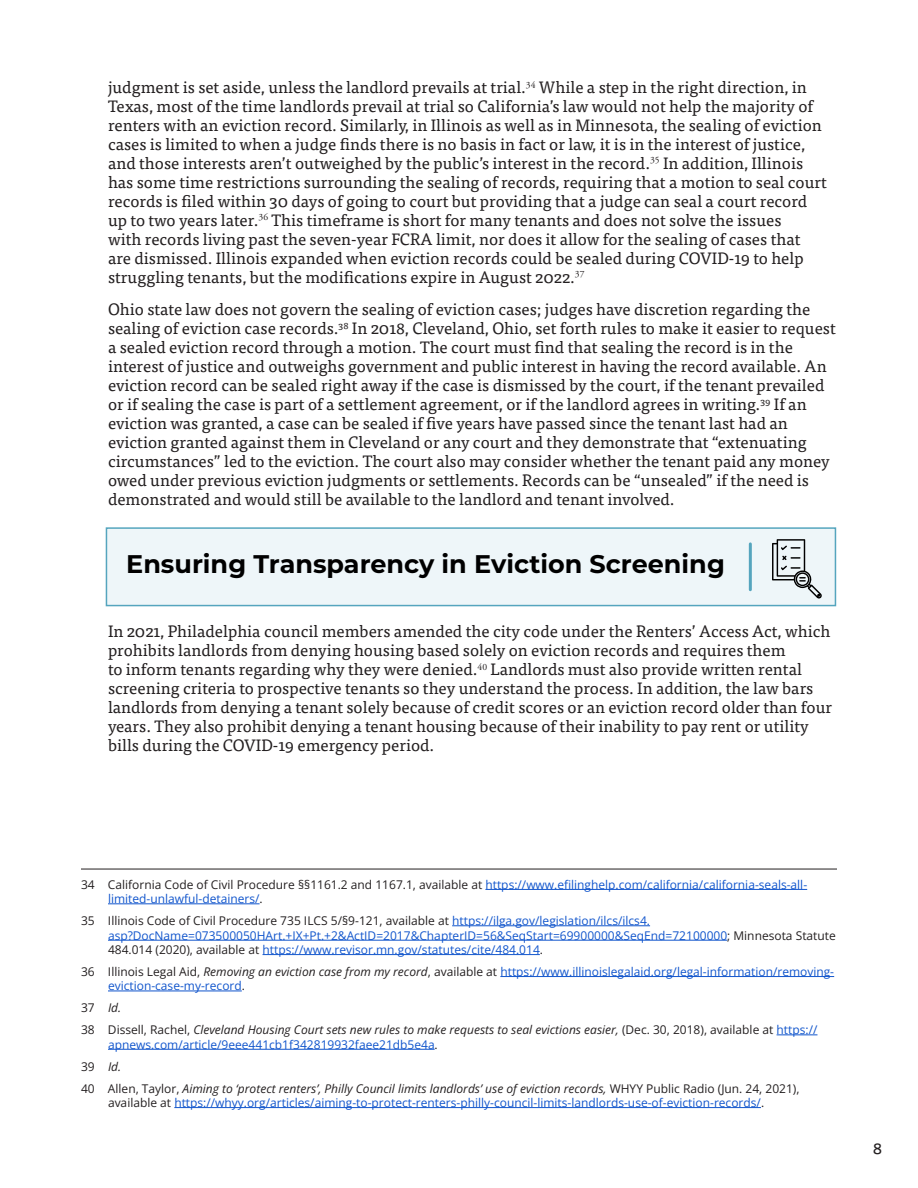
<style>
.page{position:relative;width:918px;height:1188px;background:#fff}
.page>*{position:absolute;margin:0;border:0;box-sizing:border-box;transform-origin:0 0}
.t1{font:700 25.5px "Montserrat";color:#000}
._6__Youth_Evictions{font:16.5px/19px "Tisa Pro";color:#231f20}
.t2{font:16.5px "Tisa Sans Pro";color:#231f20}
._2__Footnotes_Youth{font:12px/14.4px "Open Sans";color:#15c}
._2__Footnotes_Youth-2{font:italic 12px/14.4px "Open Sans";color:#231f20}
.s1{color:#231f20}
.s2{font-style:italic;color:#231f20}
.s3{font-style:normal}
.s4{font-style:normal;color:#15c}
</style>
<div class="page">
<div style="left:106px;top:528px;width:729px;height:78px;background:#eef6f9"></div>
<div style="left:106px;top:527px;width:730px;height:79px;border:2px solid #55a5be"></div>
<svg style="left:772px;top:539px;width:50px;height:60px"></svg>
<hr style="left:749px;top:544px;width:3px;height:46px;background:#55a5be">
<hr style="left:81px;top:869px;width:756px;height:1px;background:#231f20">
<hr style="left:485px;top:889px;width:322px;height:1px;background:#15c">
<hr style="left:108px;top:904px;width:152px;height:1px;background:#15c">
<hr style="left:452px;top:926px;width:198px;height:1px;background:#15c">
<hr style="left:108px;top:940px;width:619px;height:1px;background:#15c">
<hr style="left:263px;top:954px;width:277px;height:1px;background:#15c">
<hr style="left:500px;top:976px;width:334px;height:1px;background:#15c">
<hr style="left:108px;top:991px;width:134px;height:1px;background:#15c">
<hr style="left:777px;top:1035px;width:40px;height:1px;background:#15c">
<hr style="left:108px;top:1049px;width:327px;height:1px;background:#15c">
<hr style="left:174px;top:1107px;width:587px;height:1px;background:#15c">
<p class="_6__Youth_Evictions" style="left:108px;top:77px;width:720px">judgment is set aside, unless the landlord prevails at trial.<sup>34</sup> While a step in the right direction, in Texas, most of the time landlords prevail at trial so California’s law would not help the majority of renters with an eviction record. Similarly, in Illinois as well as in Minnesota, the sealing of eviction cases is limited to when a judge finds there is no basis in fact or law, it is in the interest of justice, and those interests aren’t outweighed by the public’s interest in the record.<sup>35</sup> In addition, Illinois has some time restrictions surrounding the sealing of records, requiring that a motion to seal court records is filed within 30 days of going to court but providing that a judge can seal a court record up to two years later.<sup>36</sup> This timeframe is short for many tenants and does not solve the issues<br>with records living past the seven-year FCRA limit, nor does it allow for the sealing of cases that are dismissed. Illinois expanded when eviction records could be sealed during COVID-19 to help struggling tenants, but the modifications expire in August 2022.<sup>37</sup></p>
<p class="_6__Youth_Evictions" style="left:108px;top:299px;width:729px">Ohio state law does not govern the sealing of eviction cases; judges have discretion regarding the sealing of eviction case records.<sup>38</sup> In 2018, Cleveland, Ohio, set forth rules to make it easier to request a sealed eviction record through a motion. The court must find that sealing the record is in the interest of justice and outweighs government and public interest in having the record available. An eviction record can be sealed right away if the case is dismissed by the court, if the tenant prevailed or if sealing the case is part of a settlement agreement, or if the landlord agrees in writing.<sup>39</sup> If an eviction was granted, a case can be sealed if five years have passed since the tenant last had an eviction granted against them in Cleveland or any court and they demonstrate that “extenuating circumstances” led to the eviction. The court also may consider whether the tenant paid any money owed under previous eviction judgments or settlements. Records can be “unsealed” if the need is demonstrated and would still be available to the landlord and tenant involved.</p>
<p class="t1" style="left:126px;top:545px;width:600px">Ensuring Transparency in Eviction Screening</p>
<p class="_6__Youth_Evictions" style="left:108px;top:621px;width:726px">In 2021, Philadelphia council members amended the city code under the Renters’ Access Act, which prohibits landlords from denying housing based solely on eviction records and requires them<br>to inform tenants regarding why they were denied.<sup>40</sup> Landlords must also provide written rental screening criteria to prospective tenants so they understand the process. In addition, the law bars landlords from denying a tenant solely because of credit scores or an eviction record older than four years. They also prohibit denying a tenant housing because of their inability to pay rent or utility bills during the COVID-19 emergency period.</p>
<p class="_2__Footnotes_Youth" style="left:108px;top:877px;width:701px;text-indent:-27px"><span class="s1">34 California Code of Civil Procedure §§1161.2 and 1167.1, available at</span> https://www.efilinghelp.com/california/california-seals-all&shy;limited-unlawful-detainers/<span class="s1">.</span></p>
<p class="_2__Footnotes_Youth" style="left:108px;top:913px;width:729px;text-indent:-27px"><span class="s1">35 Illinois Code of Civil Procedure 735 ILCS 5/§9-121, available at</span> https://ilga.gov/legislation/ilcs/ilcs4. asp?DocName=073500050HArt.+IX+Pt.+2&amp;ActID=2017&amp;ChapterID=56&amp;SeqStart=69900000&amp;SeqEnd=72100000<span class="s1">; Minnesota Statute<br>484.014 (2020), available at</span> https://www.revisor.mn.gov/statutes/cite/484.014<span class="s1">.</span></p>
<p class="_2__Footnotes_Youth" style="left:108px;top:964px;width:728px;text-indent:-27px"><span class="s1">36 Illinois Legal Aid,</span> <span class="s2">Removing an eviction case from my record</span><span class="s1">, available at</span> https://www.illinoislegalaid.org/legal-information/removing&shy;eviction-case-my-record<span class="s1">.</span></p>
<p class="_2__Footnotes_Youth-2" style="left:81px;top:1000px;width:42px"><span class="s3">37</span> Id.</p>
<p class="_2__Footnotes_Youth-2" style="left:108px;top:1022px;width:711px;text-indent:-27px"><span class="s3">38 Dissell, Rachel,</span> Cleveland Housing Court sets new rules to make requests to seal evictions easier, <span class="s3">(Dec. 30, 2018), available at</span> <span class="s4">https:// apnews.com/article/9eee441cb1f342819932faee21db5e4a</span><span class="s3">.</span></p>
<p class="_2__Footnotes_Youth-2" style="left:81px;top:1059px;width:42px"><span class="s3">39</span> Id.</p>
<p class="_2__Footnotes_Youth" style="left:108px;top:1081px;width:693px;text-indent:-27px"><span class="s1">40 Allen, Taylor,</span> <span class="s2">Aiming to ‘protect renters’, Philly Council limits landlords’ use of eviction records,</span> <span class="s1">WHYY Public Radio (Jun. 24, 2021), available at</span> https://whyy.org/articles/aiming-to-protect-renters-philly-council-limits-landlords-use-of-eviction-records/<span class="s1">.</span></p>
<p class="t2" style="left:873px;top:1137px;width:11px">8</p>
</div>
